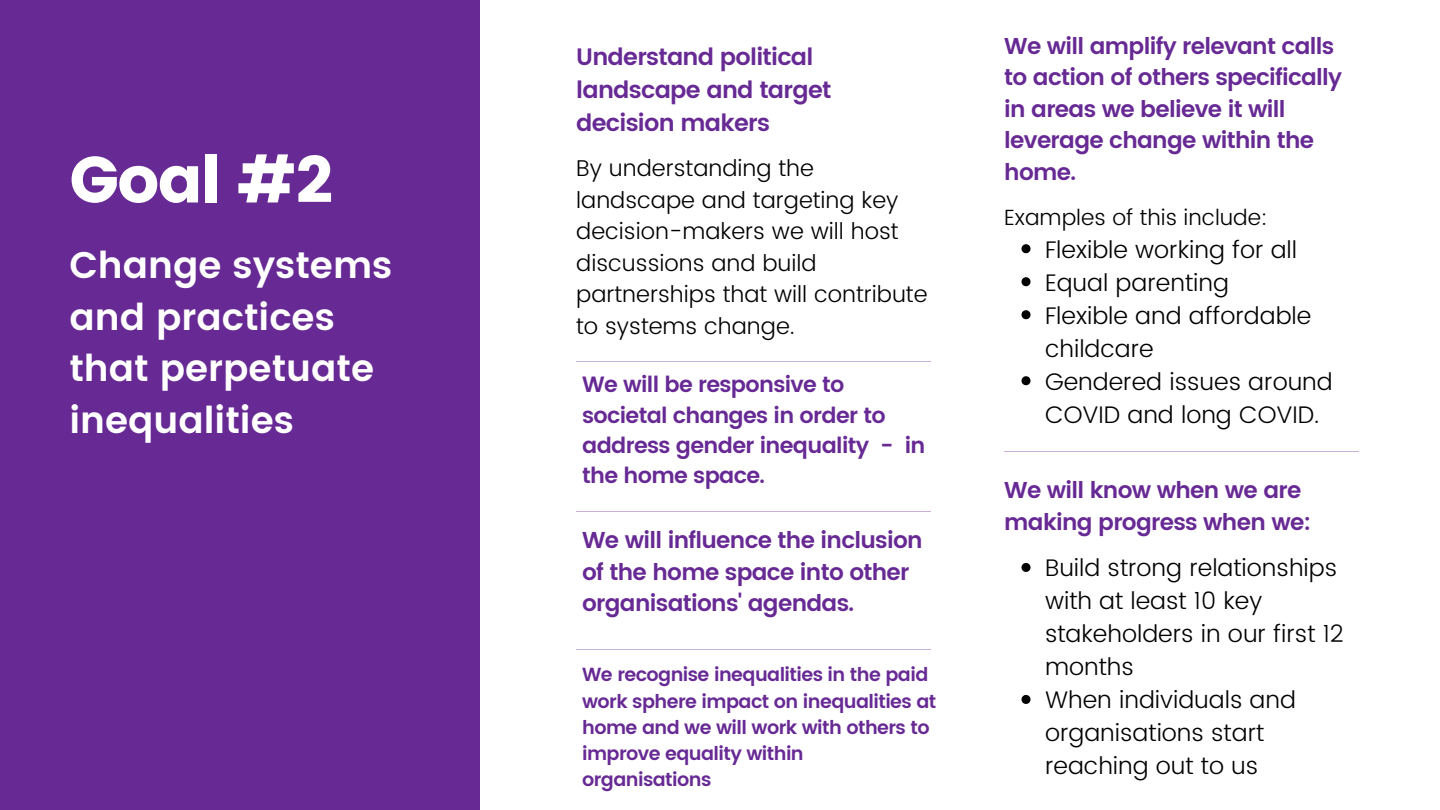
<style>
.page{position:relative;width:1440px;height:810px;background:#fff}
.page>*{position:absolute;margin:0;border:0;box-sizing:border-box;transform-origin:0 0}
.t1{font:65px "Poppins";color:#fff}
.t2{font:600 37px/51.8px "Poppins";color:#fff}
.t3{font:300 24px/33px "Poppins";color:#000}
.t4{font:600 23.8px/32.9px "Poppins";letter-spacing:-.03em;color:#672994}
.t5{font:600 23px/31.5px "Poppins";letter-spacing:-.03em;color:#672994}
.t6{font:300 22.9px/31.5px "Poppins";color:#000}
.t7{font:600 22.1px/30.4px "Poppins";letter-spacing:-.03em;color:#672994}
.t8{font:300 22px "Poppins";color:#000}
.t9{font:600 19px/26.2px "Poppins";letter-spacing:-.03em;color:#672994}
</style>
<div class="page">
<div style="left:0;top:0;width:480px;height:810px;background:#672994"></div>
<hr style="left:576px;top:362px;width:355px;height:1px;background:#caafd8">
<hr style="left:576px;top:511px;width:355px;height:1px;background:#caafd8">
<hr style="left:1004px;top:451px;width:355px;height:1px;background:#caafd8">
<svg style="left:1022px;top:244px;width:9px;height:9px"></svg>
<svg style="left:1022px;top:277px;width:9px;height:9px"></svg>
<svg style="left:1022px;top:310px;width:9px;height:9px"></svg>
<svg style="left:1022px;top:376px;width:9px;height:9px"></svg>
<svg style="left:1022px;top:563px;width:9px;height:9px"></svg>
<svg style="left:1022px;top:695px;width:9px;height:9px"></svg>
<hr style="left:576px;top:650px;width:355px;height:1px;background:#caafd8">
<p class="t1" style="left:69px;top:142px;width:265px">Goal #2</p>
<p class="t2" style="left:69px;top:239px;width:324px">Change systems and practices that perpetuate inequalities</p>
<p class="t4" style="left:576px;top:41px;width:257px">Understand political landscape and target decision makers</p>
<p class="t6" style="left:576px;top:153px;width:353px">By understanding the landscape and targeting key decision-makers we will host discussions and build partnerships that will contribute to systems change.</p>
<p class="t7" style="left:582px;top:369px;width:345px">We will be responsive to societal changes in order to address gender inequality - in the home space.</p>
<p class="t5" style="left:582px;top:524px;width:342px">We will influence the inclusion of the home space into other organisations' agendas.</p>
<p class="t9" style="left:582px;top:662px;width:356px">We recognise inequalities in the paid work sphere impact on inequalities at home and we will work with others to improve equality within organisations</p>
<p class="t5" style="left:1004px;top:30px;width:340px">We will amplify relevant calls to action of others specifically in areas we believe it will leverage change within the home.</p>
<p class="t8" style="left:1004px;top:205px;width:265px">Examples of this include:</p>
<p class="t3" style="left:1045px;top:233px;width:254px">Flexible working for all</p>
<p class="t3" style="left:1045px;top:266px;width:185px">Equal parenting</p>
<p class="t3" style="left:1045px;top:299px;width:268px">Flexible and affordable childcare</p>
<p class="t3" style="left:1045px;top:365px;width:289px">Gendered issues around<br>COVID and long COVID.</p>
<p class="t5" style="left:1004px;top:474px;width:308px">We will know when we are making progress when we:</p>
<p class="t3" style="left:1045px;top:552px;width:300px">Build strong relationships with at least 10 key stakeholders in our first 12 months</p>
<p class="t3" style="left:1045px;top:684px;width:252px">When individuals and organisations start reaching out to us</p>
</div>
